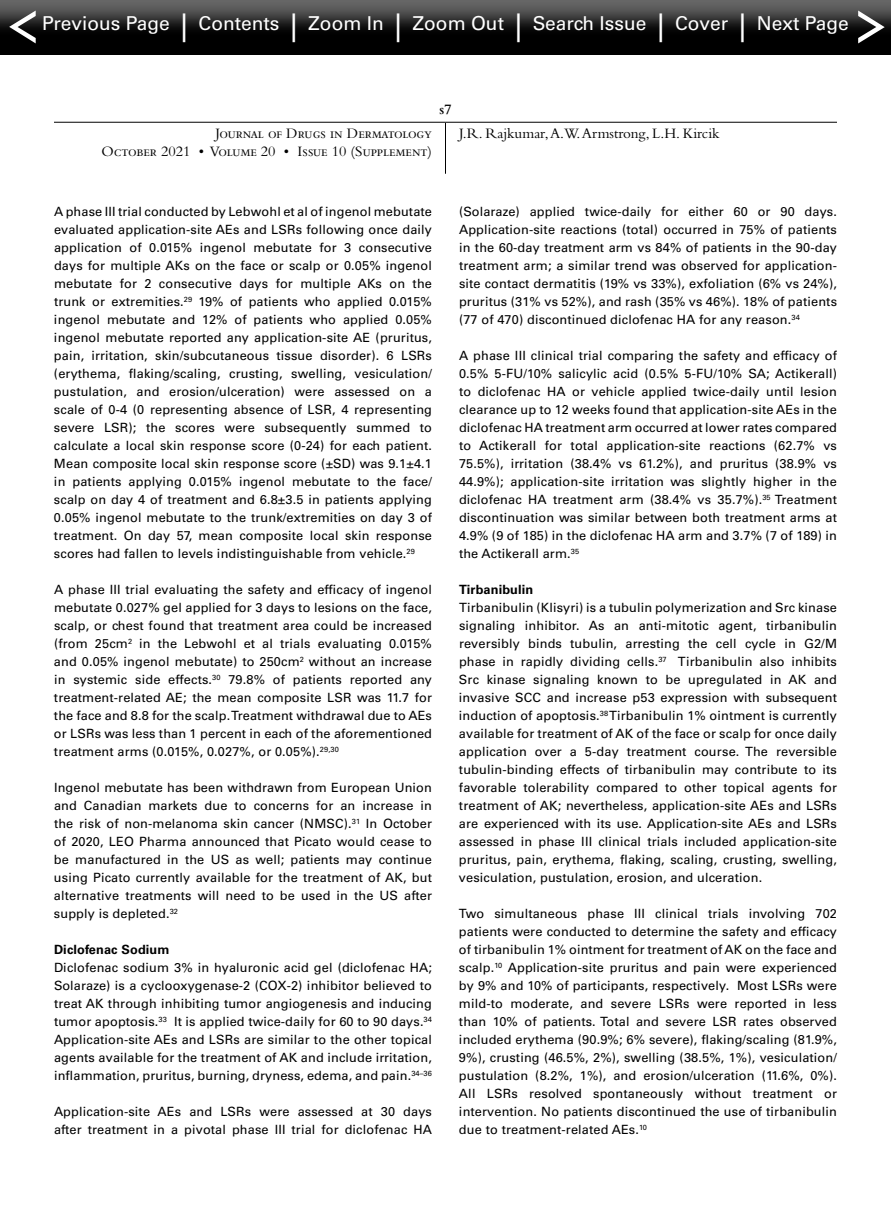
<style>
.page{position:relative;width:891px;height:1229px;background:#fff}
.page>*{position:absolute;margin:0;border:0;box-sizing:border-box;transform-origin:0 0}
.t1{font:27px/32.4px "Myriad Pro";color:#231f20;text-align:center}
.t2{font:19.2px "Univers LT Std";color:#fff}
.t3{font:15px/18px "Bembo Std";letter-spacing:-.02em;color:#000;text-align:right}
.t4{font:15px "Bembo Std";color:#000}
.t5{font:600 15px "Bembo Std";color:#000}
.t6{font:12.75px/18px "Univers LT Std";letter-spacing:.01em;color:#000;text-align:justify}
.t7{font:700 12.75px "Univers LT Std";letter-spacing:.01em;color:#000}
.s1{font-size:28.8px}
</style>
<div class="page">
<div style="left:0;top:0;width:891px;height:56px;background:#000;opacity:.49"></div>
<svg style="left:858px;top:11px;width:27px;height:32px"></svg>
<svg style="left:9px;top:11px;width:27px;height:32px"></svg>
<hr style="left:54px;top:122px;width:261px;height:1px;background:#000">
<hr style="left:315px;top:122px;width:131px;height:1px;background:#000">
<hr style="left:446px;top:122px;width:130px;height:1px;background:#000">
<hr style="left:576px;top:122px;width:261px;height:1px;background:#000">
<hr style="left:445px;top:123px;width:1px;height:51px;background:#000">
<hr style="left:352px;top:616px;width:236px;height:1px;background:#a96828">
<hr style="left:352px;top:636px;width:236px;height:1px;background:#a96828">
<h2 class="t2" style="left:42px;top:12px;width:808px">Previous Page <span class="s1">|</span> Contents <span class="s1">|</span> Zoom In <span class="s1">|</span> Zoom Out <span class="s1">|</span> Search Issue <span class="s1">|</span> Cover <span class="s1">|</span> Next Page</h2>
<p class="t5" style="left:439px;top:101px;width:14px">s7</p>
<p class="t3" style="left:101px;top:124px;width:332px">Journal of Drugs in Dermatology<br>October 2021 • Volume 20 • Issue 10 (Supplement)</p>
<p class="t4" style="left:459px;top:125px;width:262px">J.R. Rajkumar, A.W. Armstrong, L.H. Kircik</p>
<p class="t6" style="left:459px;top:203px;width:380px">(Solaraze) applied twice-daily for either 60 or 90 days.<br>Application-site reactions (total) occurred in 75% of patients in the 60-day treatment arm vs 84% of patients in the 90-day treatment arm; a similar trend was observed for application&shy;site contact dermatitis (19% vs 33%), exfoliation (6% vs 24%), pruritus (31% vs 52%), and rash (35% vs 46%). 18% of patients (77 of 470) discontinued diclofenac HA for any reason.<sup>34</sup></p>
<p class="t6" style="left:459px;top:347px;width:380px">A phase III clinical trial comparing the safety and efficacy of 0.5% 5-FU/10% salicylic acid (0.5% 5-FU/10% SA; Actikerall) to diclofenac HA or vehicle applied twice-daily until lesion clearance up to 12 weeks found that application-site AEs in the diclofenac HA treatment arm occurred at lower rates compared to Actikerall for total application-site reactions (62.7% vs 75.5%), irritation (38.4% vs 61.2%), and pruritus (38.9% vs 44.9%); application-site irritation was slightly higher in the diclofenac HA treatment arm (38.4% vs 35.7%).<sup>35</sup> Treatment discontinuation was similar between both treatment arms at 4.9% (9 of 185) in the diclofenac HA arm and 3.7% (7 of 189) in the Actikerall arm.<sup>35</sup></p>
<p class="t7" style="left:459px;top:582px;width:76px">Tirbanibulin</p>
<p class="t6" style="left:459px;top:599px;width:380px">Tirbanibulin (Klisyri) is a tubulin polymerization and Src kinase signaling inhibitor. As an anti-mitotic agent, tirbanibulin reversibly binds tubulin, arresting the cell cycle in G2/M phase in rapidly dividing cells.<sup>37</sup> Tirbanibulin also inhibits Src kinase signaling known to be upregulated in AK and invasive SCC and increase p53 expression with subsequent induction of apoptosis.<sup>38</sup> Tirbanibulin 1% ointment is currently available for treatment of AK of the face or scalp for once daily application over a 5-day treatment course. The reversible tubulin-binding effects of tirbanibulin may contribute to its favorable tolerability compared to other topical agents for treatment of AK; nevertheless, application-site AEs and LSRs are experienced with its use. Application-site AEs and LSRs assessed in phase III clinical trials included application-site pruritus, pain, erythema, flaking, scaling, crusting, swelling, vesiculation, pustulation, erosion, and ulceration.</p>
<p class="t6" style="left:459px;top:905px;width:380px">Two simultaneous phase III clinical trials involving 702 patients were conducted to determine the safety and efficacy of tirbanibulin 1% ointment for treatment of AK on the face and scalp.<sup>10</sup> Application-site pruritus and pain were experienced by 9% and 10% of participants, respectively. Most LSRs were mild-to moderate, and severe LSRs were reported in less than 10% of patients. Total and severe LSR rates observed included erythema (90.9%; 6% severe), flaking/scaling (81.9%, 9%), crusting (46.5%, 2%), swelling (38.5%, 1%), vesiculation/ pustulation (8.2%, 1%), and erosion/ulceration (11.6%, 0%).<br>All LSRs resolved spontaneously without treatment or intervention. No patients discontinued the use of tirbanibulin due to treatment-related AEs.<sup>10</sup></p>
<p class="t6" style="left:54px;top:203px;width:380px">A phase III trial conducted by Lebwohl et al of ingenol mebutate evaluated application-site AEs and LSRs following once daily application of 0.015% ingenol mebutate for 3 consecutive days for multiple AKs on the face or scalp or 0.05% ingenol mebutate for 2 consecutive days for multiple AKs on the trunk or extremities.<sup>29</sup> 19% of patients who applied 0.015% ingenol mebutate and 12% of patients who applied 0.05% ingenol mebutate reported any application-site AE (pruritus, pain, irritation, skin/subcutaneous tissue disorder). 6 LSRs (erythema, flaking/scaling, crusting, swelling, vesiculation/ pustulation, and erosion/ulceration) were assessed on a scale of 0-4 (0 representing absence of LSR, 4 representing severe LSR); the scores were subsequently summed to calculate a local skin response score (0-24) for each patient.<br>Mean composite local skin response score (±SD) was 9.1±4.1 in patients applying 0.015% ingenol mebutate to the face/ scalp on day 4 of treatment and 6.8±3.5 in patients applying 0.05% ingenol mebutate to the trunk/extremities on day 3 of treatment. On day 57, mean composite local skin response scores had fallen to levels indistinguishable from vehicle.<sup>29</sup></p>
<p class="t6" style="left:54px;top:581px;width:380px">A phase III trial evaluating the safety and efficacy of ingenol mebutate 0.027% gel applied for 3 days to lesions on the face, scalp, or chest found that treatment area could be increased (from 25cm<sup>2</sup> in the Lebwohl et al trials evaluating 0.015% and 0.05% ingenol mebutate) to 250cm<sup>2</sup> without an increase in systemic side effects.<sup>30</sup> 79.8% of patients reported any treatment-related AE; the mean composite LSR was 11.7 for the face and 8.8 for the scalp. Treatment withdrawal due to AEs or LSRs was less than 1 percent in each of the aforementioned treatment arms (0.015%, 0.027%, or 0.05%).<sup>29,30</sup></p>
<p class="t6" style="left:54px;top:779px;width:380px">Ingenol mebutate has been withdrawn from European Union and Canadian markets due to concerns for an increase in the risk of non-melanoma skin cancer (NMSC).<sup>31</sup> In October of 2020, LEO Pharma announced that Picato would cease to be manufactured in the US as well; patients may continue using Picato currently available for the treatment of AK, but alternative treatments will need to be used in the US after supply is depleted.<sup>32</sup></p>
<p class="t7" style="left:54px;top:942px;width:117px">Diclofenac Sodium</p>
<p class="t6" style="left:54px;top:959px;width:380px">Diclofenac sodium 3% in hyaluronic acid gel (diclofenac HA; Solaraze) is a cyclooxygenase-2 (COX-2) inhibitor believed to treat AK through inhibiting tumor angiogenesis and inducing tumor apoptosis.<sup>33</sup> It is applied twice-daily for 60 to 90 days.<sup>34<br></sup>Application-site AEs and LSRs are similar to the other topical agents available for the treatment of AK and include irritation, inflammation, pruritus, burning, dryness, edema, and pain.<sup>34–36</sup></p>
<p class="t6" style="left:54px;top:1103px;width:380px">Application-site AEs and LSRs were assessed at 30 days after treatment in a pivotal phase III trial for diclofenac HA</p>
<h1 class="t1" style="left:359px;top:660px;width:175px">Do Not Copy<br>Penalties Apply</h1>
</div>
